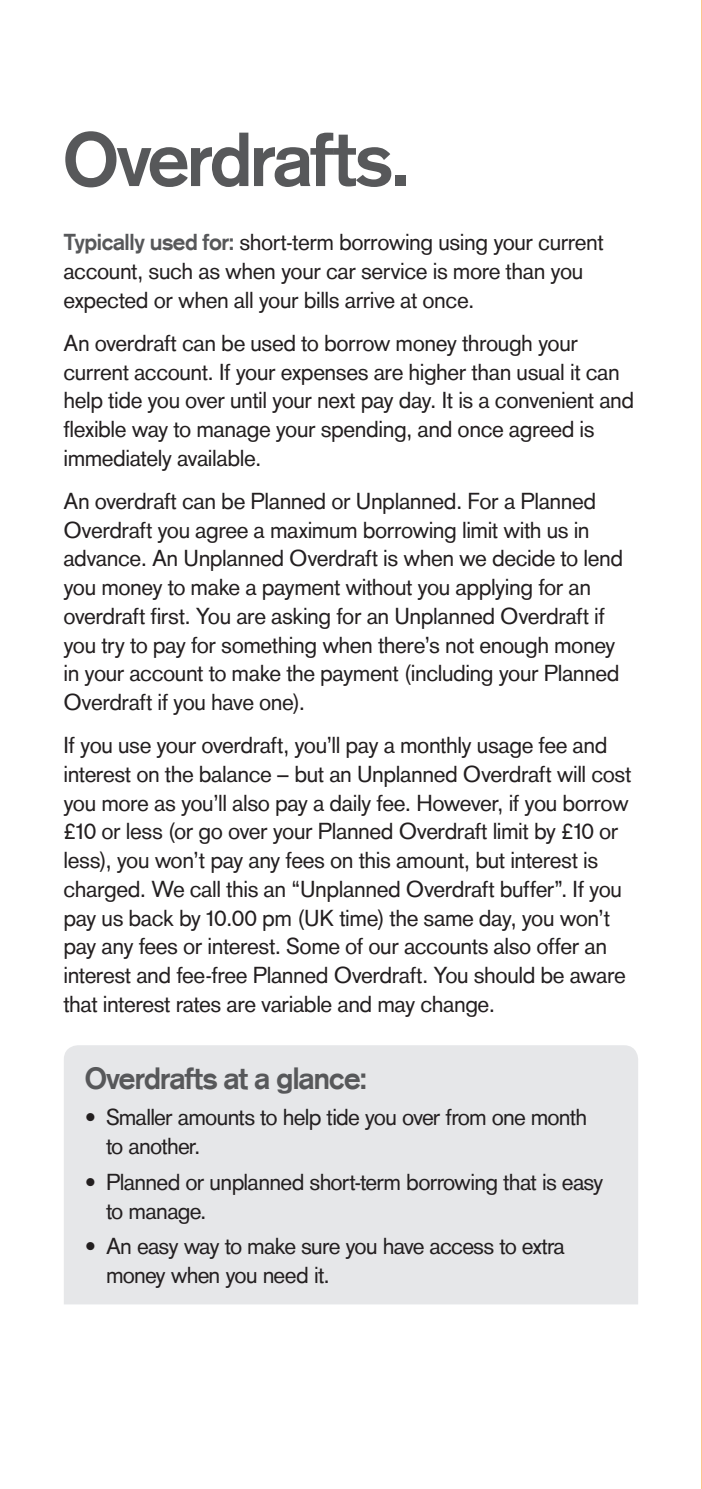
<style>
.page{position:relative;width:702px;height:1489px;background:#fff}
.page>*{position:absolute;margin:0;border:0;box-sizing:border-box;transform-origin:0 0}
.Page_Heading_30_27{font:700 75px "Basic Commercialfor TSB";letter-spacing:-.005em;color:#57585a}
.Sub_Head_Bold_12_14{font:700 30px "Basic Commercialfor TSB";color:#57585a}
.Body_Copy_9_11_5{font:22.5px/28.8px "Basic Commercialfor TSB";letter-spacing:.01em;color:#231f20}
.Body_Copy_9_11_5-2{font:22.5px/28.8px "Basic Commercialfor TSB";letter-spacing:-.01em;color:#231f20}
.s1{font-weight:700;color:#57585a}
</style>
<div class="page">
<div style="left:64px;top:1045px;width:574px;height:259px;background:#e6e7e9"></div>
<hr style="left:701px;top:0;width:1px;height:1488px;background:#f9a64a">
<p class="Page_Heading_30_27" style="left:64px;top:115px;width:347px">Overdrafts.</p>
<p class="Body_Copy_9_11_5" style="left:64px;top:228px;width:541px"><span class="s1">Typically used for:</span> short-term borrowing using your current account, such as when your car service is more than you expected or when all your bills arrive at once.</p>
<p class="Body_Copy_9_11_5" style="left:64px;top:328px;width:571px">An overdraft can be used to borrow money through your current account. If your expenses are higher than usual it can help tide you over until your next pay day. It is a convenient and flexible way to manage your spending, and once agreed is immediately available.</p>
<p class="Body_Copy_9_11_5" style="left:64px;top:486px;width:560px">An overdraft can be Planned or Unplanned. For a Planned Overdraft you agree a maximum borrowing limit with us in advance. An Unplanned Overdraft is when we decide to lend you money to make a payment without you applying for an overdraft first. You are asking for an Unplanned Overdraft if you try to pay for something when there’s not enough money in your account to make the payment (including your Planned Overdraft if you have one).</p>
<p class="Body_Copy_9_11_5" style="left:64px;top:730px;width:568px">If you use your overdraft, you’ll pay a monthly usage fee and interest on the balance – but an Unplanned Overdraft will cost you more as you’ll also pay a daily fee. However, if you borrow £10 or less (or go over your Planned Overdraft limit by £10 or less), you won’t pay any fees on this amount, but interest is charged. We call this an “Unplanned Overdraft buffer”. If you pay us back by 10.00 pm (UK time) the same day, you won’t pay any fees or interest. Some of our accounts also offer an interest and fee-free Planned Overdraft. You should be aware that interest rates are variable and may change.</p>
<p class="Sub_Head_Bold_12_14" style="left:85px;top:1060px;width:283px">Overdrafts at a glance:</p>
<p class="Body_Copy_9_11_5-2" style="left:106px;top:1102px;width:482px;text-indent:-21px">• Smaller amounts to help tide you over from one month to another.</p>
<p class="Body_Copy_9_11_5" style="left:106px;top:1167px;width:498px;text-indent:-21px">• Planned or unplanned short-term borrowing that is easy to manage.</p>
<p class="Body_Copy_9_11_5-2" style="left:106px;top:1231px;width:459px;text-indent:-21px">• An easy way to make sure you have access to extra money when you need it.</p>
</div>
